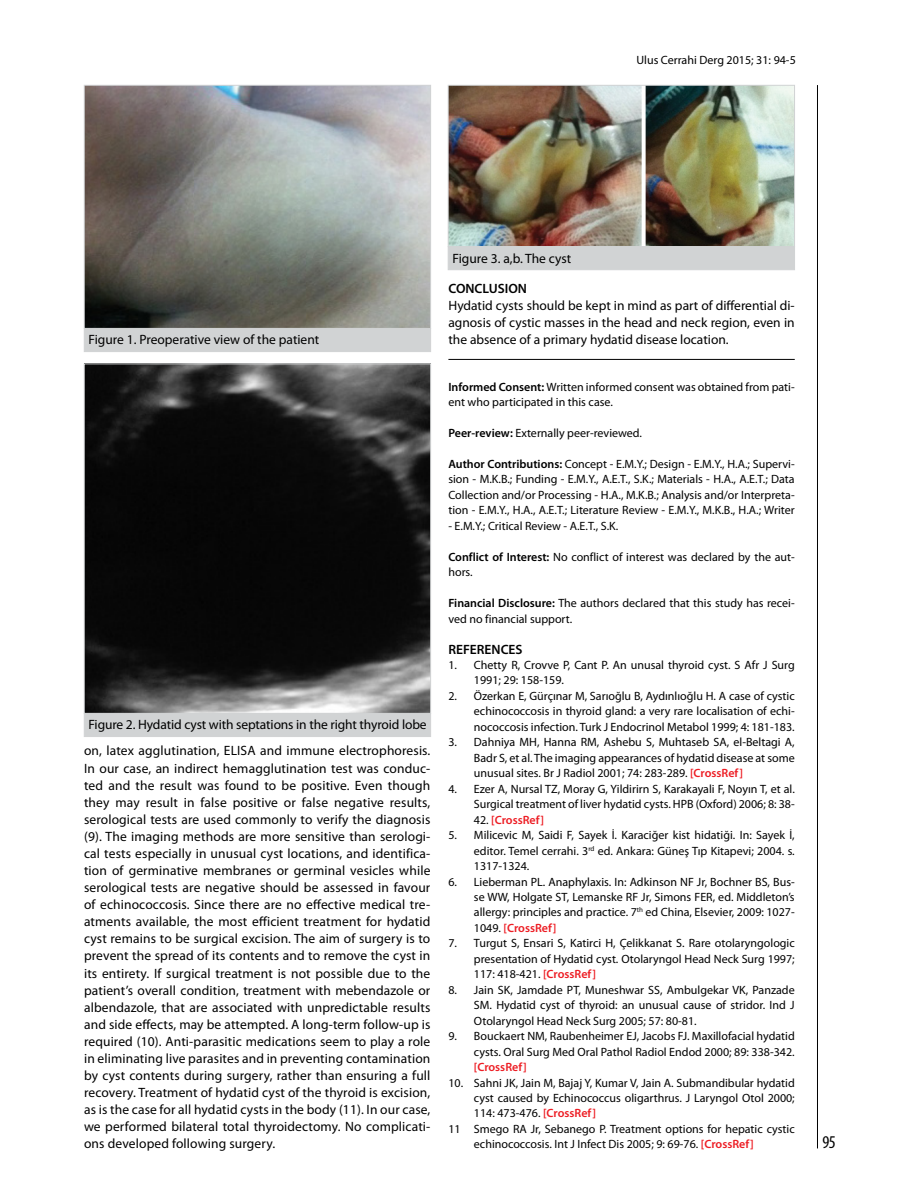
<style>
.page{position:relative;width:915px;height:1191px;background:#fff}
.page>*{position:absolute;margin:0;border:0;box-sizing:border-box;transform-origin:0 0}
.t1{font:condensed 18px "Myriad Pro";color:#000}
.t2{font:13.5px/17.1px "Myriad Pro";color:#000;text-align:justify}
.t3{font:600 13.5px "Myriad Pro";color:#000}
.t4{font:12px/15.5px "Myriad Pro";color:#000;text-align:justify}
.t5{font:600 12px "Myriad Pro";color:#ed1d24}
.s1{font-weight:600}
.s2{font-weight:600;color:#ed1d24}
.s3{font-weight:400;color:#000}
</style>
<div class="page">
<hr style="left:448px;top:359px;width:346px;height:1px;background:#000">
<img style="left:86px;top:366px;width:342px;height:345px">
<div style="left:84px;top:364px;width:346px;height:349px;border:1px solid #d1d3d4"></div>
<div style="left:84px;top:713px;width:346px;height:24px;background:#d1d3d4"></div>
<img style="left:86px;top:87px;width:342px;height:240px">
<div style="left:84px;top:85px;width:346px;height:244px;border:1px solid #d1d3d4"></div>
<div style="left:84px;top:328px;width:346px;height:24px;background:#d1d3d4"></div>
<img style="left:450px;top:87px;width:342px;height:158px">
<div style="left:448px;top:85px;width:346px;height:162px;border:1px solid #d1d3d4"></div>
<div style="left:448px;top:246px;width:346px;height:24px;background:#d1d3d4"></div>
<hr style="left:816px;top:85px;width:1px;height:1063px;background:#000">
<p class="t4" style="left:636px;top:52px;width:161px">Ulus Cerrahi Derg 2015; 31: 94-5</p>
<p class="t2" style="left:88px;top:331px;width:232px">Figure 1. Preoperative view of the patient</p>
<p class="t2" style="left:88px;top:716px;width:339px">Figure 2. Hydatid cyst with septations in the right thyroid lobe</p>
<p class="t2" style="left:84px;top:742px;width:348px">on, latex agglutination, ELISA and immune electrophoresis.<br>In our case, an indirect hemagglutination test was conduc&shy;ted and the result was found to be positive. Even though they may result in false positive or false negative results, serological tests are used commonly to verify the diagnosis (9). The imaging methods are more sensitive than serologi&shy;cal tests especially in unusual cyst locations, and identifica&shy;tion of germinative membranes or germinal vesicles while serological tests are negative should be assessed in favour of echinococcosis. Since there are no effective medical tre&shy;atments available, the most efficient treatment for hydatid cyst remains to be surgical excision. The aim of surgery is to prevent the spread of its contents and to remove the cyst in its entirety. If surgical treatment is not possible due to the patient’s overall condition, treatment with mebendazole or albendazole, that are associated with unpredictable results and side effects, may be attempted. A long-term follow-up is required (10). Anti-parasitic medications seem to play a role in eliminating live parasites and in preventing contamination by cyst contents during surgery, rather than ensuring a full recovery. Treatment of hydatid cyst of the thyroid is excision, as is the case for all hydatid cysts in the body (11). In our case, we performed bilateral total thyroidectomy. No complicati&shy;ons developed following surgery.</p>
<p class="t2" style="left:452px;top:249px;width:120px">Figure 3. a,b. The cyst</p>
<p class="t3" style="left:448px;top:280px;width:80px">CONCLUSION</p>
<p class="t2" style="left:448px;top:297px;width:348px">Hydatid cysts should be kept in mind as part of differential di&shy;agnosis of cystic masses in the head and neck region, even in the absence of a primary hydatid disease location.</p>
<p class="t4" style="left:448px;top:378px;width:348px"><span class="s1">Informed Consent:</span> Written informed consent was obtained from pati&shy;ent who participated in this case.</p>
<p class="t4" style="left:448px;top:425px;width:195px"><span class="s1">Peer-review:</span> Externally peer-reviewed.</p>
<p class="t4" style="left:448px;top:456px;width:348px"><span class="s1">Author Contributions:</span> Concept - E.M.Y.; Design - E.M.Y., H.A.; Supervi&shy;sion - M.K.B.; Funding - E.M.Y., A.E.T., S.K.; Materials - H.A., A.E.T.; Data Collection and/or Processing - H.A., M.K.B.; Analysis and/or Interpreta&shy;tion - E.M.Y., H.A., A.E.T.; Literature Review - E.M.Y., M.K.B., H.A.; Writer</p>
<p class="t4" style="left:448px;top:518px;width:171px">- E.M.Y.; Critical Review - A.E.T., S.K.</p>
<p class="t4" style="left:448px;top:549px;width:348px"><span class="s1">Conflict of Interest:</span> No conflict of interest was declared by the aut&shy;hors.</p>
<p class="t4" style="left:448px;top:595px;width:348px"><span class="s1">Financial Disclosure:</span> The authors declared that this study has recei&shy;ved no financial support.</p>
<p class="t3" style="left:448px;top:640px;width:76px">REFERENCES</p>
<p class="t4" style="left:474px;top:657px;width:322px;text-indent:-26px">1. Chetty R, Crovve P, Cant P. An unusal thyroid cyst. S Afr J Surg<br>1991; 29: 158-159.</p>
<p class="t4" style="left:474px;top:688px;width:322px;text-indent:-26px">2. Özerkan E, Gürçınar M, Sarıoğlu B, Aydınlıoğlu H. A case of cystic echinococcosis in thyroid gland: a very rare localisation of echi&shy;nococcosis infection. Turk J Endocrinol Metabol 1999; 4: 181-183.</p>
<p class="t4" style="left:474px;top:734px;width:322px;text-indent:-26px">3. Dahniya MH, Hanna RM, Ashebu S, Muhtaseb SA, el-Beltagi A, Badr S, et al. The imaging appearances of hydatid disease at some unusual sites. Br J Radiol 2001; 74: 283-289. <span class="s2">[CrossRef]</span></p>
<p class="t4" style="left:448px;top:780px;width:348px;text-align:right">4. Ezer A, Nursal TZ, Moray G, Yildirirn S, Karakayali F, Noyın T, et al.<br>Surgical treatment of liver hydatid cysts. HPB (Oxford) 2006; 8: 38-</p>
<p class="t5" style="left:474px;top:812px;width:72px"><span class="s3">42.</span> [CrossRef]</p>
<p class="t4" style="left:474px;top:827px;width:322px;text-indent:-26px">5. Milicevic M, Saidi F, Sayek İ. Karaciğer kist hidatiği. In: Sayek İ, editor. Temel cerrahi. 3<sup>rd</sup> ed. Ankara: Güneş Tıp Kitapevi; 2004. s.<br>1317-1324.</p>
<p class="t4" style="left:474px;top:873px;width:322px;text-indent:-26px">6. Lieberman PL. Anaphylaxis. In: Adkinson NF Jr, Bochner BS, Bus&shy;se WW, Holgate ST, Lemanske RF Jr, Simons FER, ed. Middleton’s allergy: principles and practice. 7<sup>th</sup> ed China, Elsevier, 2009: 1027- 1049. <span class="s2">[CrossRef]</span></p>
<p class="t4" style="left:474px;top:935px;width:322px;text-indent:-26px">7. Turgut S, Ensari S, Katirci H, Çelikkanat S. Rare otolaryngologic presentation of Hydatid cyst. Otolaryngol Head Neck Surg 1997; 117: 418-421. <span class="s2">[CrossRef]</span></p>
<p class="t4" style="left:474px;top:981px;width:322px;text-indent:-26px">8. Jain SK, Jamdade PT, Muneshwar SS, Ambulgekar VK, Panzade SM. Hydatid cyst of thyroid: an unusual cause of stridor. Ind J Otolaryngol Head Neck Surg 2005; 57: 80-81.</p>
<p class="t4" style="left:448px;top:1028px;width:348px;text-align:right">9. Bouckaert NM, Raubenheimer EJ, Jacobs FJ. Maxillofacial hydatid cysts. Oral Surg Med Oral Pathol Radiol Endod 2000; 89: 338-342.</p>
<p class="t5" style="left:474px;top:1059px;width:54px">[CrossRef]</p>
<p class="t4" style="left:448px;top:1074px;width:348px">10. Sahni JK, Jain M, Bajaj Y, Kumar V, Jain A. Submandibular hydatid</p>
<p class="t4" style="left:474px;top:1090px;width:322px">cyst caused by Echinococcus oligarthrus. J Laryngol Otol 2000;</p>
<p class="t4" style="left:474px;top:1105px;width:124px">114: 473-476. <span class="s2">[CrossRef]</span></p>
<p class="t4" style="left:448px;top:1121px;width:348px">11 Smego RA Jr, Sebanego P. Treatment options for hepatic cystic</p>
<p class="t4" style="left:474px;top:1136px;width:281px">echinococcosis. Int J Infect Dis 2005; 9: 69-76. <span class="s2">[CrossRef]</span></p>
<h1 class="t1" style="left:822px;top:1131px;width:15px">95</h1>
</div>
